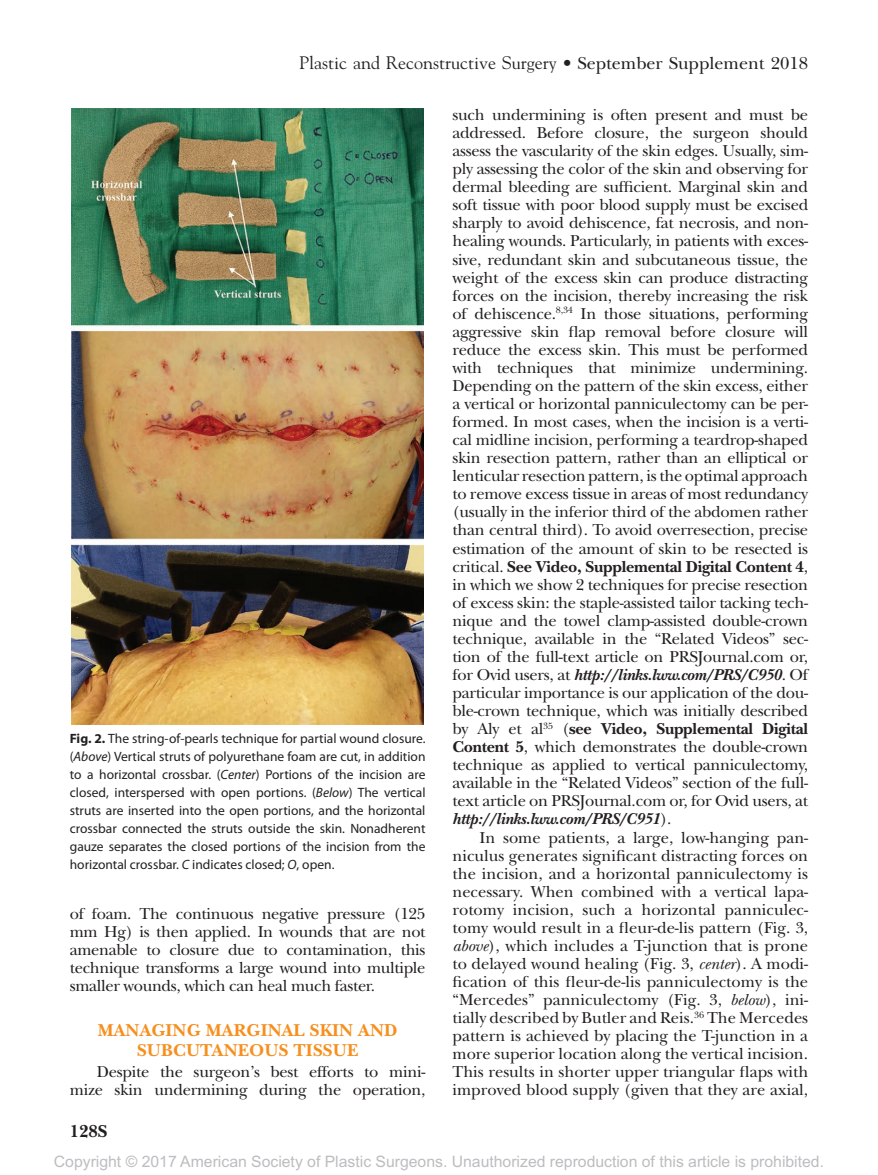
<style>
.page{position:relative;width:878px;height:1175px;background:#fff}
.page>*{position:absolute;margin:0;border:0;box-sizing:border-box;transform-origin:0 0}
.t1{font:18px "Goudy";color:#231f20}
.t2{font:700 18px/19.6px "New Baskerville";letter-spacing:.01em;color:#f68f1e;text-align:center}
.t3{font:700 18px "New Baskerville";color:#231f20}
.t4{font:16.5px/18px "New Baskerville";letter-spacing:-.015em;color:#231f20;text-align:justify}
.t5{font:15.75px "Arial MT Std";color:#bcbdc0}
.t6{font:13.5px/18px "Myriad Pro";color:#231f20;text-align:justify}
.s1{font-family:"New Baskerville"}
.s2{font-weight:700}
.s3{font-style:italic}
.s4{font-weight:700;font-style:italic}
</style>
<div class="page">
<img style="left:72px;top:108px;width:351px;height:617px">
<p class="t1" style="left:299px;top:52px;width:510px">Plastic and Reconstructive Surgery <span class="s1">• September Supplement 2018</span></p>
<p class="t6" style="left:70px;top:729px;width:357px"><span class="s2">Fig. 2.</span> The string-of-pearls technique for partial wound closure. (<span class="s3">Above</span>) Vertical struts of polyurethane foam are cut, in addition to a horizontal crossbar. (<span class="s3">Center</span>) Portions of the incision are closed, interspersed with open portions. (<span class="s3">Below</span>) The vertical struts are inserted into the open portions, and the horizontal crossbar connected the struts outside the skin. Nonadherent gauze separates the closed portions of the incision from the horizontal crossbar. <span class="s3">C</span> indicates closed; <span class="s3">O</span>, open.</p>
<p class="t4" style="left:70px;top:904px;width:357px">of foam. The continuous negative pressure (125 mm Hg) is then applied. In wounds that are not amenable to closure due to contamination, this technique transforms a large wound into multiple smaller wounds, which can heal much faster.</p>
<p class="t2" style="left:98px;top:1020px;width:301px">MANAGING MARGINAL SKIN AND<br>SUBCUTANEOUS TISSUE</p>
<p class="t4" style="left:70px;top:1063px;width:357px;text-align:right">Despite the surgeon’s best efforts to mini&shy;mize skin undermining during the operation,</p>
<p class="t3" style="left:70px;top:1120px;width:39px">128S</p>
<p class="t4" style="left:452px;top:106px;width:357px">such undermining is often present and must be addressed. Before closure, the surgeon should assess the vascularity of the skin edges. Usually, sim&shy;ply assessing the color of the skin and observing for dermal bleeding are sufficient. Marginal skin and soft tissue with poor blood supply must be excised sharply to avoid dehiscence, fat necrosis, and non&shy;healing wounds. Particularly, in patients with exces&shy;sive, redundant skin and subcutaneous tissue, the weight of the excess skin can produce distracting forces on the incision, thereby increasing the risk of dehiscence.<sup>8,34</sup> In those situations, performing aggressive skin flap removal before closure will reduce the excess skin. This must be performed with techniques that minimize undermining.<br>Depending on the pattern of the skin excess, either a vertical or horizontal panniculectomy can be per&shy;formed. In most cases, when the incision is a verti&shy;cal midline incision, performing a teardrop-shaped skin resection pattern, rather than an elliptical or lenticular resection pattern, is the optimal approach to remove excess tissue in areas of most redundancy (usually in the inferior third of the abdomen rather than central third). To avoid overresection, precise estimation of the amount of skin to be resected is critical. <span class="s2">See Video, Supplemental Digital Content 4</span>, in which we show 2 techniques for precise resection of excess skin: the staple-assisted tailor tacking tech&shy;nique and the towel clamp-assisted double-crown technique, available in the “Related Videos” sec&shy;tion of the full-text article on PRSJournal.com or, for Ovid users, at <span class="s4">http://links.lww.com/PRS/C950</span>. Of particular importance is our application of the dou&shy;ble-crown technique, which was initially described by Aly et al<sup>35</sup> (<span class="s2">see Video, Supplemental Digital Content 5</span>, which demonstrates the double-crown technique as applied to vertical panniculectomy, available in the “Related Videos” section of the full&shy;text article on PRSJournal.com or, for Ovid users, at <span class="s4">http://links.lww.com/PRS/C951</span>).</p>
<p class="t4" style="left:452px;top:828px;width:357px;text-indent:27px">In some patients, a large, low-hanging pan&shy;niculus generates significant distracting forces on the incision, and a horizontal panniculectomy is necessary. When combined with a vertical lapa&shy;rotomy incision, such a horizontal panniculec&shy;tomy would result in a fleur-de-lis pattern (Fig. 3, <span class="s3">above</span>), which includes a T-junction that is prone to delayed wound healing (Fig. 3, <span class="s3">center</span>). A modi&shy;fication of this fleur-de-lis panniculectomy is the “Mercedes” panniculectomy (Fig. 3, <span class="s3">below</span>), ini&shy;tially described by Butler and Reis.<sup>36</sup> The Mercedes pattern is achieved by placing the T-junction in a more superior location along the vertical incision.<br>This results in shorter upper triangular flaps with improved blood supply (given that they are axial,</p>
<p class="t5" style="left:54px;top:1152px;width:771px">Copyright © 2017 American Society of Plastic Surgeons. Unauthorized reproduction of this article is prohibited.</p>
</div>
